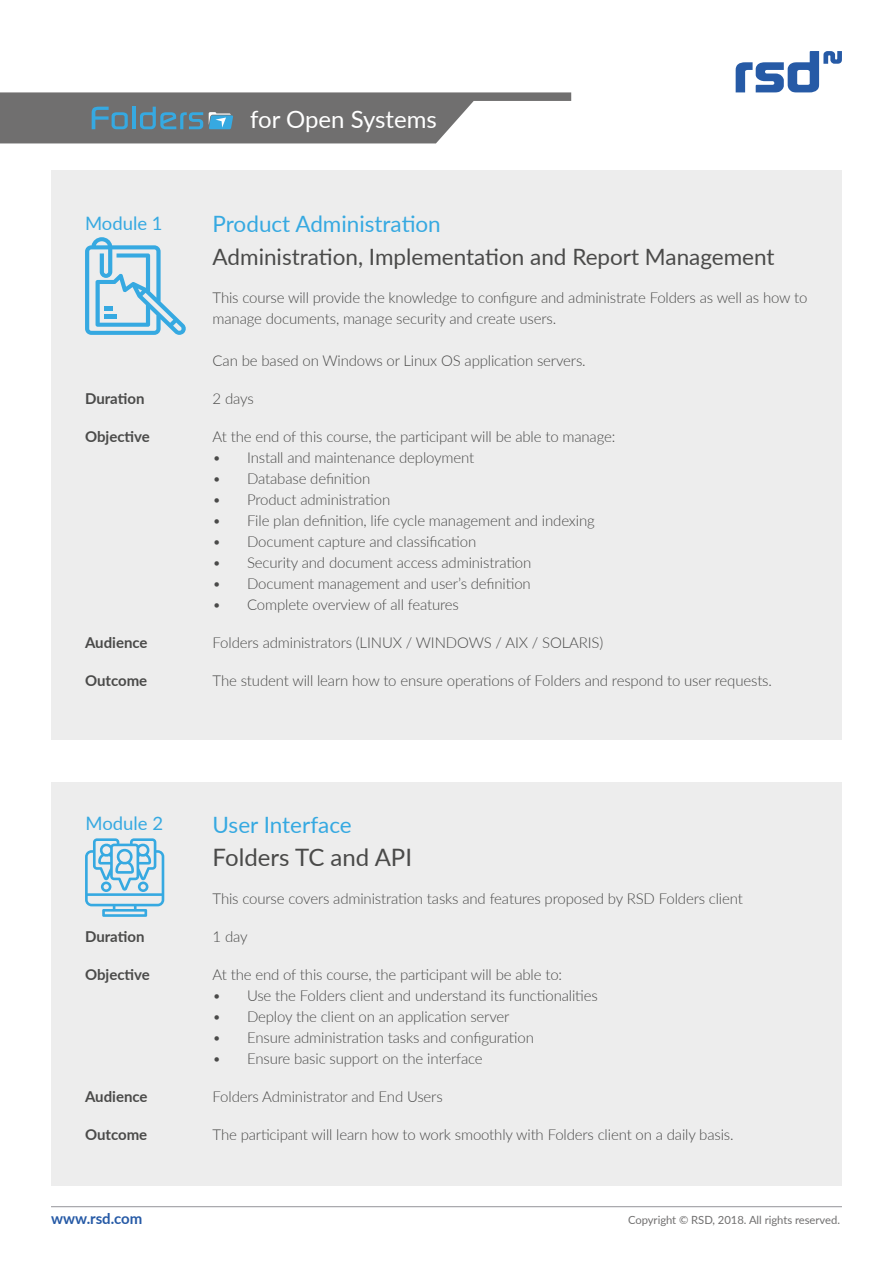
<style>
.page{position:relative;width:893px;height:1263px;background:#fff}
.page>*{position:absolute;margin:0;border:0;box-sizing:border-box;transform-origin:0 0}
.t1{font:24px "Lato";color:#4a4a49}
.t2{font:24px "Lato";color:#fff}
.t3{font:22.5px "Lato";color:#4a4a49}
.t4{font:22.5px "Lato";color:#36a9e1}
.t5{font:18.45px "Lato";color:#36a9e1}
.t6{font:300 15px/21px "Lato";letter-spacing:-.01em;color:#4a4a49}
.t7{font:700 15px "Lato";color:#4a4a49}
.t8{font:700 15px "Lato";letter-spacing:-.005em;color:#265aa6}
.t9{font:11.25px "Lato";letter-spacing:-.005em;color:#706f6f}
</style>
<div class="page">
<hr style="left:51px;top:1206px;width:791px;height:1px;background:#949499">
<div style="left:51px;top:170px;width:791px;height:570px;background:#ededed"></div>
<div style="left:51px;top:782px;width:791px;height:404px;background:#ededed"></div>
<svg style="left:736px;top:51px;width:106px;height:41px"></svg>
<svg style="left:85px;top:237px;width:101px;height:98px"></svg>
<svg style="left:85px;top:838px;width:79px;height:79px"></svg>
<svg style="left:0;top:92px;width:571px;height:51px"></svg>
<p class="t5" style="left:85px;top:210px;width:79px">Module 1</p>
<h1 class="t2" style="left:250px;top:102px;width:188px">for Open Systems</h1>
<h2 class="t4" style="left:213px;top:208px;width:230px">Product Administration</h2>
<h2 class="t3" style="left:213px;top:241px;width:563px">Administration, Implementation and Report Management</h2>
<p class="t6" style="left:213px;top:286px;width:596px">This course will provide the knowledge to configure and administrate Folders as well as how to manage documents, manage security and create users.</p>
<p class="t6" style="left:213px;top:349px;width:375px">Can be based on Windows or Linux OS application servers.</p>
<p class="t7" style="left:85px;top:387px;width:61px">Duration</p>
<p class="t6" style="left:213px;top:387px;width:43px">2 days</p>
<p class="t7" style="left:85px;top:425px;width:66px">Objective</p>
<p class="t6" style="left:213px;top:425px;width:404px">At the end of this course, the participant will be able to manage:</p>
<p class="t6" style="left:213px;top:446px;width:263px">• Install and maintenance deployment</p>
<p class="t6" style="left:213px;top:467px;width:159px">• Database definition</p>
<p class="t6" style="left:213px;top:488px;width:179px">• Product administration</p>
<p class="t6" style="left:213px;top:509px;width:384px">• File plan definition, life cycle management and indexing</p>
<p class="t6" style="left:213px;top:530px;width:265px">• Document capture and classification</p>
<p class="t6" style="left:213px;top:551px;width:320px">• Security and document access administration</p>
<p class="t6" style="left:213px;top:572px;width:320px">• Document management and user’s definition</p>
<p class="t6" style="left:213px;top:593px;width:248px">• Complete overview of all features</p>
<p class="t7" style="left:85px;top:631px;width:64px">Audience</p>
<p class="t6" style="left:213px;top:631px;width:392px">Folders administrators (LINUX / WINDOWS / AIX / SOLARIS)</p>
<p class="t7" style="left:85px;top:669px;width:64px">Outcome</p>
<p class="t6" style="left:213px;top:670px;width:561px">The student will learn how to ensure operations of Folders and respond to user requests.</p>
<p class="t5" style="left:86px;top:810px;width:79px">Module 2</p>
<h2 class="t4" style="left:213px;top:809px;width:141px">User Interface</h2>
<h1 class="t1" style="left:213px;top:840px;width:201px">Folders TC and API</h1>
<p class="t6" style="left:213px;top:888px;width:532px">This course covers administration tasks and features proposed by RSD Folders client</p>
<p class="t7" style="left:85px;top:925px;width:61px">Duration</p>
<p class="t6" style="left:213px;top:926px;width:37px">1 day</p>
<p class="t7" style="left:85px;top:963px;width:66px">Objective</p>
<p class="t6" style="left:213px;top:964px;width:351px">At the end of this course, the participant will be able to:</p>
<p class="t6" style="left:213px;top:985px;width:387px">• Use the Folders client and understand its functionalities</p>
<p class="t6" style="left:213px;top:1006px;width:298px">• Deploy the client on an application server</p>
<p class="t6" style="left:213px;top:1027px;width:323px">• Ensure administration tasks and configuration</p>
<p class="t6" style="left:213px;top:1048px;width:272px">• Ensure basic support on the interface</p>
<p class="t7" style="left:85px;top:1085px;width:64px">Audience</p>
<p class="t6" style="left:213px;top:1086px;width:232px">Folders Administrator and End Users</p>
<p class="t7" style="left:85px;top:1124px;width:64px">Outcome</p>
<p class="t6" style="left:213px;top:1124px;width:523px">The participant will learn how to work smoothly with Folders client on a daily basis.</p>
<p class="t8" style="left:51px;top:1207px;width:93px">www.rsd.com</p>
<p class="t9" style="left:628px;top:1212px;width:214px">Copyright © RSD, 2018. All rights reserved.</p>
</div>
